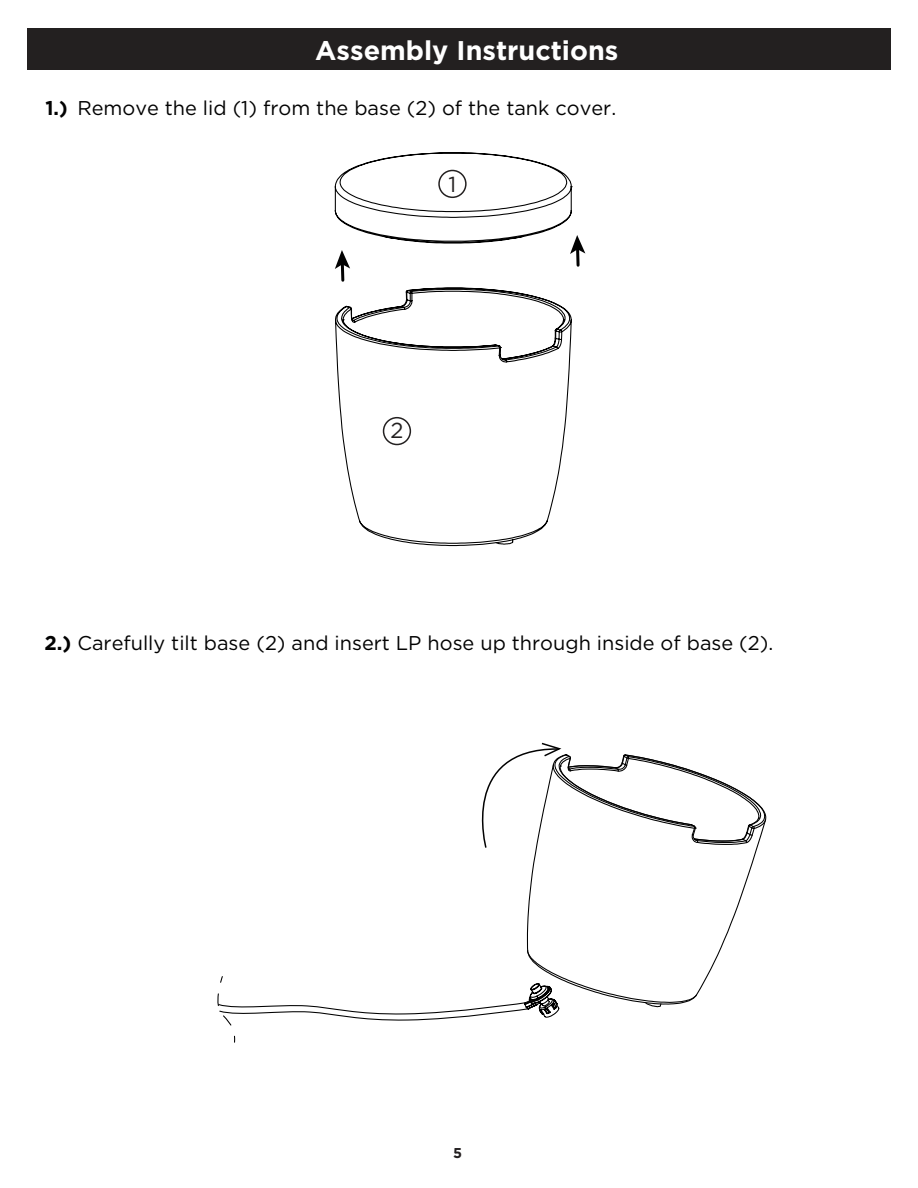
<style>
.page{position:relative;width:918px;height:1188px;background:#fff}
.page>*{position:absolute;margin:0;border:0;box-sizing:border-box;transform-origin:0 0}
.t1{font:700 27px "Gotham";color:#fff}
.t2{font:21.75px "Gotham";color:#232020}
.t3{font:19.95px "Gotham";color:#020202}
.t4{font:700 14.25px "Gotham";color:#231f20}
.s1{font-weight:700}
</style>
<div class="page">
<div style="left:27px;top:28px;width:864px;height:42px;background:#232020"></div>
<svg style="left:573px;top:235px;width:12px;height:32px"></svg>
<svg style="left:334px;top:152px;width:239px;height:395px"></svg>
<svg style="left:217px;top:742px;width:550px;height:301px"></svg>
<h1 class="t1" style="left:315px;top:33px;width:305px">Assembly Instructions</h1>
<p class="t3" style="left:45px;top:96px;width:572px"><span class="s1">1.)</span> Remove the lid (1) from the base (2) of the tank cover.</p>
<p class="t2" style="left:448px;top:170px;width:9px">1</p>
<p class="t2" style="left:391px;top:416px;width:14px">2</p>
<p class="t3" style="left:44px;top:631px;width:730px"><span class="s1">2.)</span> Carefully tilt base (2) and insert LP hose up through inside of base (2).</p>
<p class="t4" style="left:453px;top:1143px;width:10px">5</p>
</div>
